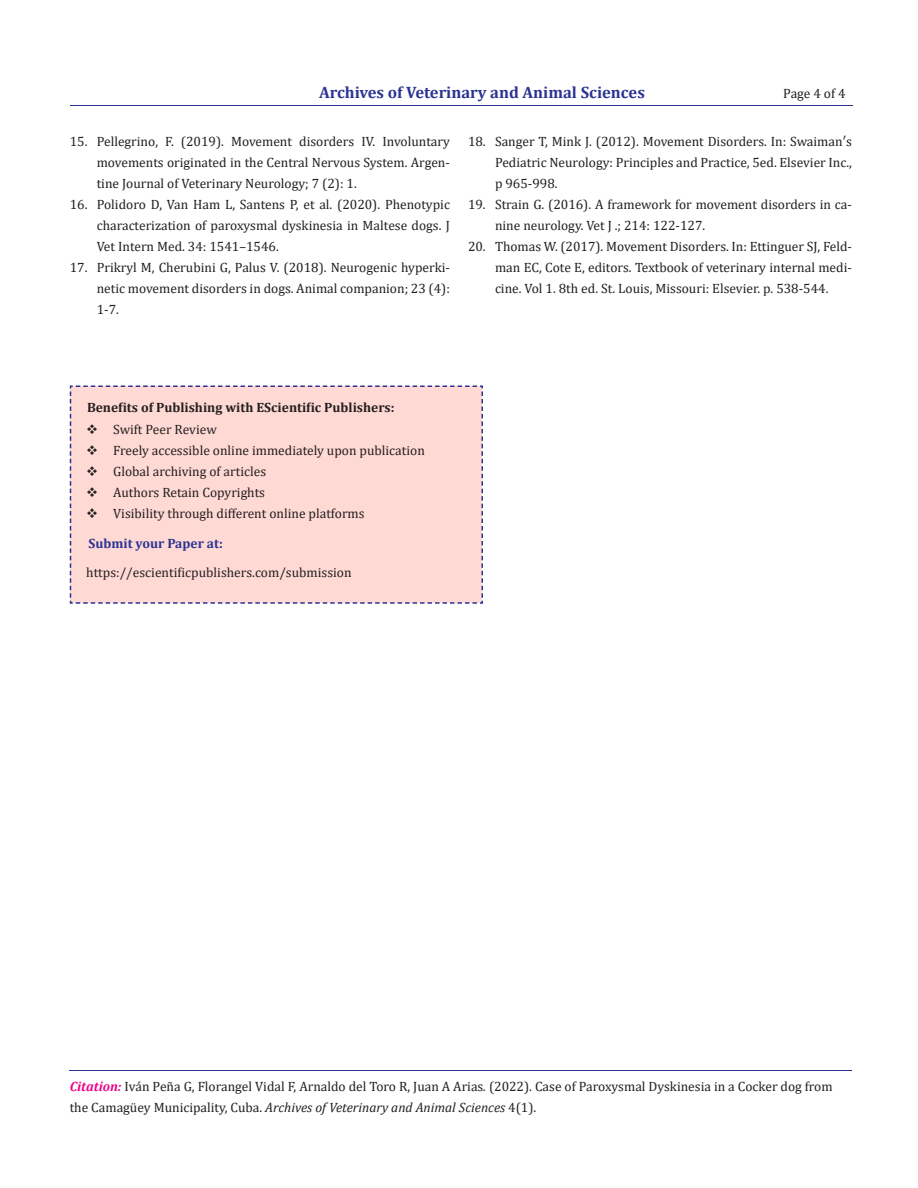
<style>
.page{position:relative;width:918px;height:1188px;background:#fff}
.page>*{position:absolute;margin:0;border:0;box-sizing:border-box;transform-origin:0 0}
.t1{font:700 16.5px "Cambria";color:#2b3393}
.t2{font:13.5px/21px "Cambria";color:#231f20;text-align:justify}
.t3{font:700 13.5px "Cambria";color:#231f20}
.t4{font:700 13.5px "Cambria";color:#2b3393}
.s1{font-weight:700;font-style:italic;color:#ed028c}
.s2{font-style:italic}
</style>
<div class="page">
<hr style="left:70px;top:105px;width:782px;height:1px;background:#2b3393">
<hr style="left:70px;top:1070px;width:782px;height:1px;background:#2b3393">
<div style="left:69px;top:385px;width:414px;height:219px;background:#ffd9d4"></div>
<p class="t1" style="left:319px;top:80px;width:327px">Archives of Veterinary and Animal Sciences</p>
<p class="t2" style="left:783px;top:83px;width:64px">Page 4 of 4</p>
<p class="t2" style="left:97px;top:130px;width:355px;text-indent:-27px">15. Pellegrino, F. (2019). Movement disorders IV. Involuntary movements originated in the Central Nervous System. Argen&shy;tine Journal of Veterinary Neurology; 7 (2): 1.</p>
<p class="t2" style="left:97px;top:193px;width:355px;text-indent:-27px">16. Polidoro D, Van Ham L, Santens P, et al. (2020). Phenotypic characterization of paroxysmal dyskinesia in Maltese dogs. J Vet Intern Med. 34: 1541–1546.</p>
<p class="t2" style="left:97px;top:256px;width:355px;text-indent:-27px">17. Prikryl M, Cherubini G, Palus V. (2018). Neurogenic hyperki&shy;netic movement disorders in dogs. Animal companion; 23 (4):<br>1-7.</p>
<p class="t2" style="left:495px;top:130px;width:358px;text-indent:-27px">18. Sanger T, Mink J. (2012). Movement Disorders. In: Swaiman′s Pediatric Neurology: Principles and Practice, 5ed. Elsevier Inc., p 965-998.</p>
<p class="t2" style="left:495px;top:193px;width:358px;text-indent:-27px">19. Strain G. (2016). A framework for movement disorders in ca&shy;nine neurology. Vet J .; 214: 122-127.</p>
<p class="t2" style="left:495px;top:235px;width:358px;text-indent:-27px">20. Thomas W. (2017). Movement Disorders. In: Ettinguer SJ, Feld&shy;man EC, Cote E, editors. Textbook of veterinary internal medi&shy;cine. Vol 1. 8th ed. St. Louis, Missouri: Elsevier. p. 538-544.</p>
<p class="t3" style="left:87px;top:398px;width:309px">Benefits of Publishing with EScientific Publishers:</p>
<p class="t2" style="left:86px;top:419px;width:132px">❖ Swift Peer Review</p>
<p class="t2" style="left:86px;top:440px;width:340px">❖ Freely accessible online immediately upon publication</p>
<p class="t2" style="left:86px;top:461px;width:181px">❖ Global archiving of articles</p>
<p class="t2" style="left:86px;top:482px;width:180px">❖ Authors Retain Copyrights</p>
<p class="t2" style="left:86px;top:503px;width:280px">❖ Visibility through different online platforms</p>
<p class="t4" style="left:88px;top:534px;width:136px">Submit your Paper at:</p>
<p class="t2" style="left:86px;top:562px;width:267px">https://escientificpublishers.com/submission</p>
<p class="t2" style="left:70px;top:1076px;width:764px"><span class="s1">Citation:</span> Iván Peña G, Florangel Vidal F, Arnaldo del Toro R, Juan A Arias<span class="s2">.</span> (2022). Case of Paroxysmal Dyskinesia in a Cocker dog from the Camagüey Municipality, Cuba. <span class="s2">Archives of Veterinary and Animal Sciences</span> 4(1).</p>
</div>
